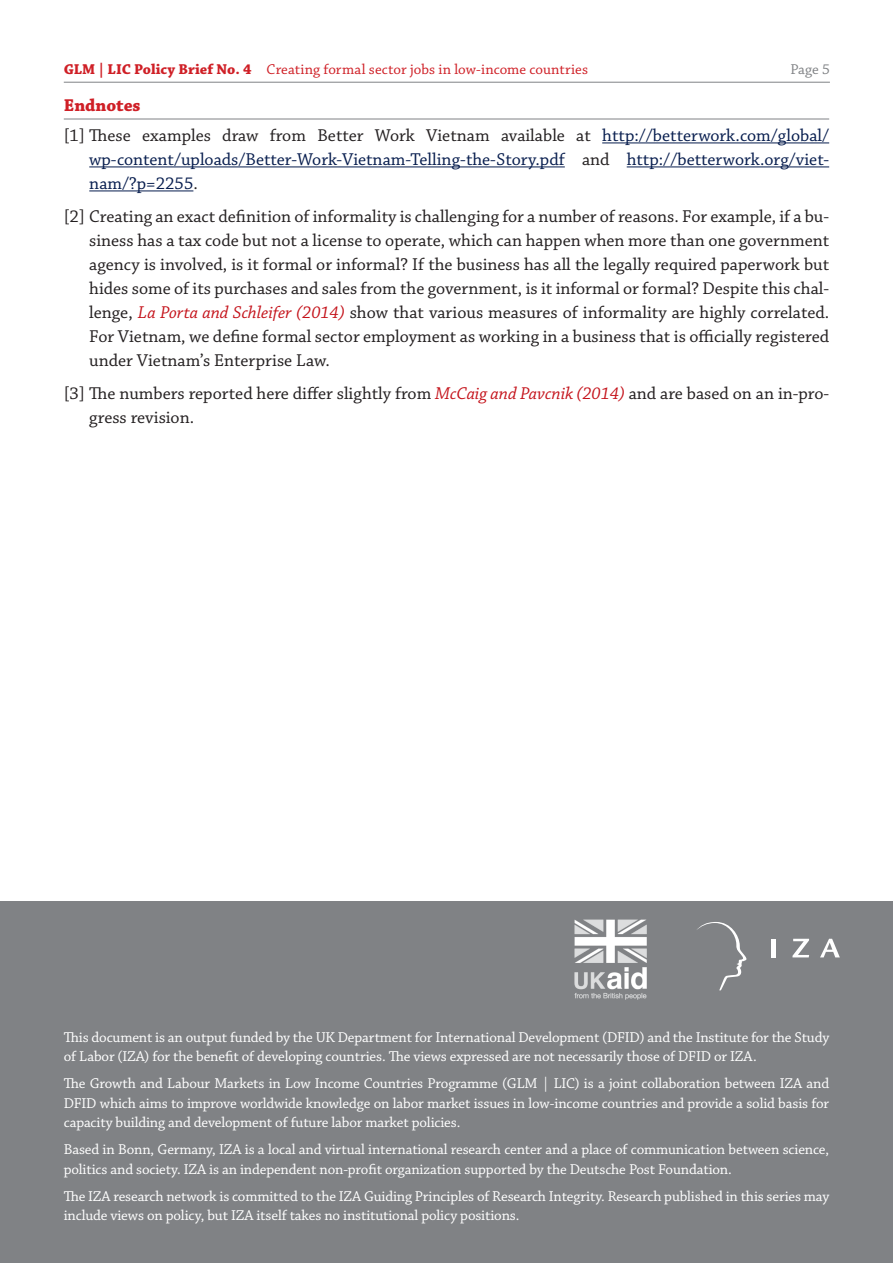
<style>
.page{position:relative;width:893px;height:1263px;background:#fff}
.page>*{position:absolute;margin:0;border:0;box-sizing:border-box;transform-origin:0 0}
.t1{font:18px/24px "Chaparral Pro";color:#231f20}
.t2{font:18px/24px "Chaparral Pro";color:#071d4e}
.t3{font:15px/19.5px "Chaparral Pro";letter-spacing:-.01em;color:#fff}
.t4{font:15px "Chaparral Pro";letter-spacing:.005em;color:#cf1f26}
.t5{font:15px "Chaparral Pro";color:#808285}
.s1{font-weight:700}
.s2{font-weight:700;color:#cf1f26}
.s3{color:#071d4e}
.s4{color:#231f20}
.s5{font-style:italic;color:#c4121a}
</style>
<div class="page">
<div style="left:0;top:901px;width:893px;height:362px;background:#808285"></div>
<hr style="left:771px;top:939px;width:4px;height:18px;background:#fff">
<svg style="left:792px;top:939px;width:17px;height:18px"></svg>
<svg style="left:820px;top:939px;width:20px;height:18px"></svg>
<svg style="left:697px;top:922px;width:50px;height:68px"></svg>
<img style="left:574px;top:920px;width:73px;height:79px">
<hr style="left:64px;top:119px;width:765px;height:1px;background:#808285">
<hr style="left:602px;top:142px;width:227px;height:1px;background:#071d4e">
<hr style="left:89px;top:166px;width:476px;height:1px;background:#071d4e">
<hr style="left:627px;top:166px;width:202px;height:1px;background:#071d4e">
<hr style="left:89px;top:190px;width:104px;height:1px;background:#071d4e">
<hr style="left:64px;top:82px;width:766px;height:1px;background:#808285">
<p class="t4" style="left:64px;top:61px;width:526px"><span class="s1">GLM|LIC Policy Brief No. 4</span> Creating formal sector jobs in low-income countries</p>
<p class="t5" style="left:790px;top:61px;width:41px">Page 5</p>
<p class="t1" style="left:64px;top:91px;width:767px;line-height:30px"><span class="s2">Endnotes<br></span>[1] These examples draw from Better Work Vietnam available at <span class="s3">http://betterwork.com/global/</span></p>
<p class="t2" style="left:89px;top:148px;width:741px">wp-content/uploads/Better-Work-Vietnam-Telling-the-Story.pdf <span class="s4">and</span> http://betterwork.org/viet&shy;nam/?p=2255<span class="s4">.</span></p>
<p class="t1" style="left:89px;top:205px;width:741px;text-align:justify;text-indent:-26px">[2] Creating an exact definition of informality is challenging for a number of reasons. For example, if a bu&shy;siness has a tax code but not a license to operate, which can happen when more than one government agency is involved, is it formal or informal? If the business has all the legally required paperwork but hides some of its purchases and sales from the government, is it informal or formal? Despite this chal&shy;lenge, <span class="s5">La Porta and Schleifer (2014)</span> show that various measures of informality are highly correlated.<br>For Vietnam, we define formal sector employment as working in a business that is officially registered under Vietnam’s Enterprise Law.</p>
<p class="t1" style="left:89px;top:382px;width:741px;text-indent:-26px">[3] The numbers reported here differ slightly from <span class="s5">McCaig and Pavcnik (2014)</span> and are based on an in-pro&shy;gress revision.</p>
<p class="t3" style="left:64px;top:1028px;width:767px">This document is an output funded by the UK Department for International Development (DFID) and the Institute for the Study of Labor (IZA) for the benefit of developing countries. The views expressed are not necessarily those of DFID or IZA.</p>
<p class="t3" style="left:64px;top:1074px;width:767px;text-align:justify">The Growth and Labour Markets in Low Income Countries Programme (GLM | LIC) is a joint collaboration between IZA and DFID which aims to improve worldwide knowledge on labor market issues in low-income countries and provide a solid basis for capacity building and development of future labor market policies.</p>
<p class="t3" style="left:64px;top:1140px;width:767px">Based in Bonn, Germany, IZA is a local and virtual international research center and a place of communication between science, politics and society. IZA is an independent non-profit organization supported by the Deutsche Post Foundation.</p>
<p class="t3" style="left:64px;top:1187px;width:767px">The IZA research network is committed to the IZA Guiding Principles of Research Integrity. Research published in this series may include views on policy, but IZA itself takes no institutional policy positions.</p>
</div>
